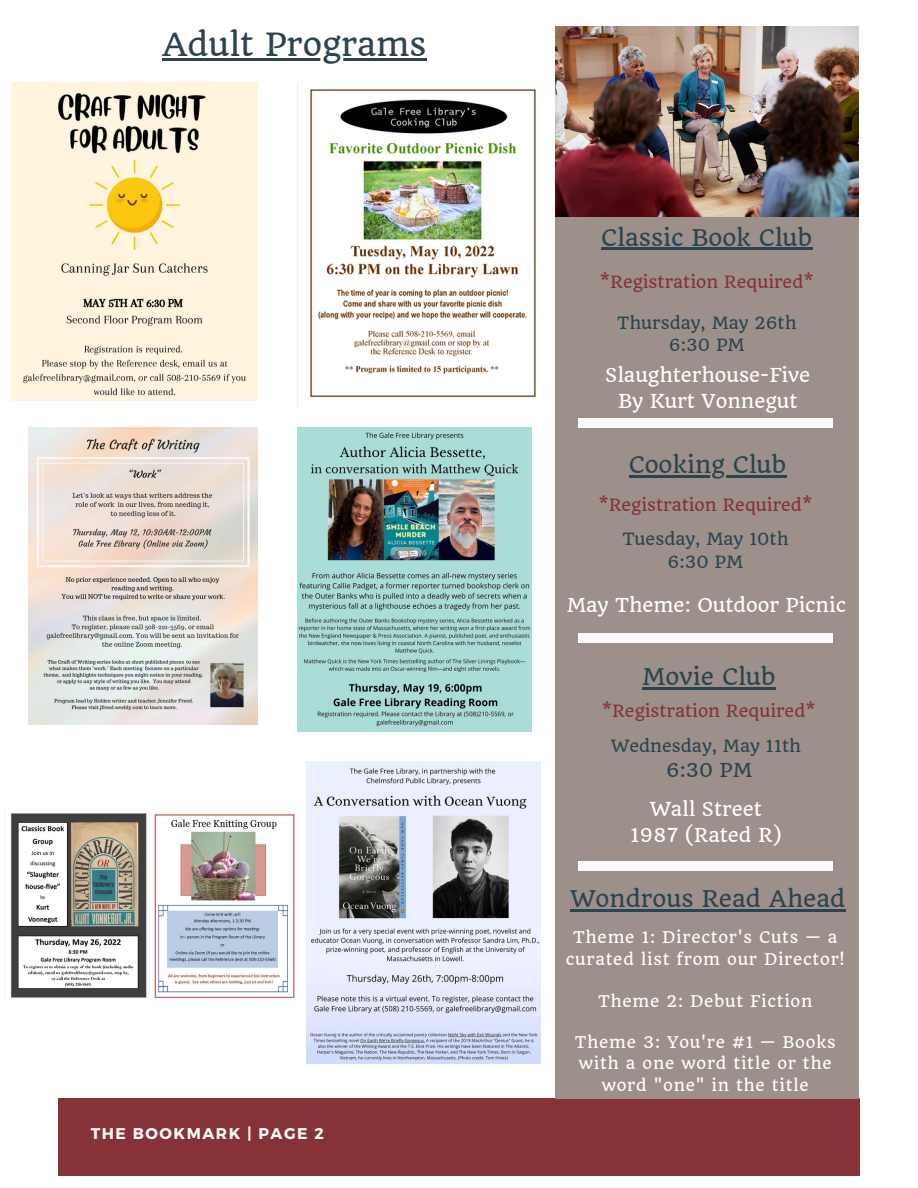
<style>
.page{position:relative;width:918px;height:1188px;background:#fff}
.page>*{position:absolute;margin:0;border:0;box-sizing:border-box;transform-origin:0 0}
.t1{font:31.2px "Quando";color:#2c4450}
.t2{font:22.5px "Quando";color:#2c4450}
.t3{font:18.75px "Quando";color:#fff}
.t4{font:18.75px "Quando";color:#2c4450}
.t5{font:16.5px "Quando";color:#853238}
.t6{font:16.5px "Quando";color:#2c4450}
.t7{font:15.75px/21.3px "Quando";letter-spacing:.045em;color:#fff;text-align:center}
.t8{font:700 15.6px "Montserrat";letter-spacing:.1em;color:#fafafa}
</style>
<div class="page">
<div style="left:58px;top:1099px;width:801px;height:76px;background:#853238"></div>
<div style="left:555px;top:26px;width:304px;height:1072px;background:#9d908a"></div>
<img style="left:555px;top:26px;width:304px;height:190px">
<div style="left:578px;top:419px;width:255px;height:9px;background:#fafafa"></div>
<div style="left:578px;top:861px;width:255px;height:9px;background:#fafafa"></div>
<div style="left:578px;top:633px;width:255px;height:9px;background:#fafafa"></div>
<img style="left:297px;top:427px;width:234px;height:304px">
<img style="left:307px;top:761px;width:234px;height:303px">
<img style="left:297px;top:82px;width:239px;height:328px">
<img style="left:11px;top:82px;width:247px;height:319px">
<img style="left:154px;top:814px;width:141px;height:184px">
<img style="left:10px;top:813px;width:137px;height:185px">
<img style="left:28px;top:427px;width:230px;height:297px">
<hr style="left:601px;top:248px;width:211px;height:2px;background:#2c4450">
<hr style="left:162px;top:59px;width:265px;height:2px;background:#2c4450">
<hr style="left:642px;top:687px;width:134px;height:2px;background:#2c4450">
<hr style="left:570px;top:909px;width:275px;height:2px;background:#2c4450">
<hr style="left:629px;top:475px;width:157px;height:3px;background:#2c4450">
<p class="t1" style="left:162px;top:25px;width:266px">Adult Programs</p>
<p class="t8" style="left:91px;top:1124px;width:235px">THE BOOKMARK | PAGE 2</p>
<p class="t2" style="left:601px;top:223px;width:212px">Classic Book Club</p>
<p class="t5" style="left:600px;top:272px;width:215px">*Registration Required*</p>
<p class="t6" style="left:617px;top:312px;width:181px">Thursday, May 26th</p>
<p class="t6" style="left:669px;top:335px;width:77px">6:30 PM</p>
<p class="t3" style="left:605px;top:363px;width:207px">Slaughterhouse-Five</p>
<p class="t3" style="left:618px;top:389px;width:181px">By Kurt Vonnegut</p>
<p class="t2" style="left:629px;top:451px;width:159px">Cooking Club</p>
<p class="t5" style="left:598px;top:495px;width:215px">*Registration Required*</p>
<p class="t6" style="left:622px;top:529px;width:168px">Tuesday, May 10th</p>
<p class="t6" style="left:668px;top:552px;width:77px">6:30 PM</p>
<p class="t3" style="left:567px;top:594px;width:281px">May Theme: Outdoor Picnic</p>
<p class="t2" style="left:642px;top:663px;width:135px">Movie Club</p>
<p class="t5" style="left:602px;top:700px;width:215px">*Registration Required*</p>
<p class="t6" style="left:611px;top:735px;width:192px">Wednesday, May 11th</p>
<p class="t4" style="left:666px;top:758px;width:88px">6:30 PM</p>
<p class="t3" style="left:650px;top:797px;width:114px">Wall Street</p>
<p class="t3" style="left:630px;top:823px;width:153px">1987 (Rated R)</p>
<p class="t2" style="left:570px;top:884px;width:276px">Wondrous Read Ahead</p>
<p class="t7" style="left:566px;top:927px;width:280px">Theme 1: Director's Cuts — a curated list from our Director!</p>
<p class="t7" style="left:598px;top:991px;width:216px">Theme 2: Debut Fiction</p>
<p class="t7" style="left:575px;top:1031px;width:262px">Theme 3: You're #1 — Books with a one word title or the word "one" in the title</p>
</div>
